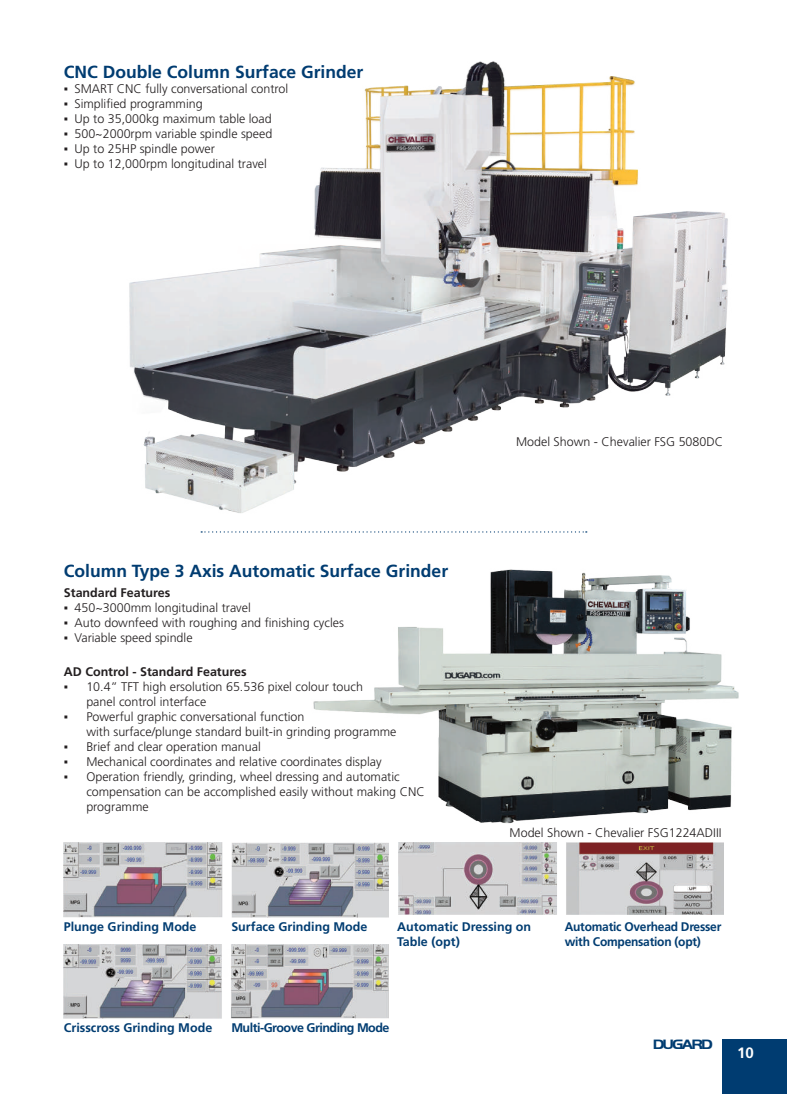
<style>
.page{position:relative;width:787px;height:1095px;background:#fff}
.page>*{position:absolute;margin:0;border:0;box-sizing:border-box;transform-origin:0 0}
.t1{font:700 17.5px "Frutiger CE";color:#003c71}
.t2{font:700 15px "Frutiger CE";color:#fff}
.t3{font:700 14.12px "Handel Got D";letter-spacing:-.12em;color:#003c71;scale:1.16 1}
.t4{font:300 12.5px/15px "Frutiger CE";color:#231f20}
.t5{font:700 12.5px/15px "Frutiger CE";color:#003c71}
.t6{font:700 12.5px/15px "Frutiger CE";letter-spacing:-.02em;color:#003c71;scale:.96 1}
.t7{font:700 12.5px "Frutiger CE";color:#231f20}
.t8{font:700 12.5px "Frutiger CE";letter-spacing:-.04em;color:#003c71}
.s1{font-family:"Calibri";font-weight:400}
</style>
<div class="page">
<img style="left:129px;top:61px;width:599px;height:452px">
<div style="left:723px;top:1039px;width:64px;height:54px;background:#003c71"></div>
<svg style="left:201px;top:531px;width:90px;height:2px"></svg>
<img style="left:293px;top:531px;width:446px;height:317px">
<img style="left:64px;top:843px;width:324px;height:74px">
<img style="left:64px;top:944px;width:325px;height:74px">
<img style="left:398px;top:843px;width:325px;height:71px">
<h1 class="t1" style="left:64px;top:61px;width:301px">CNC Double Column Surface Grinder</h1>
<p class="t4" style="left:64px;top:81px;width:226px"><span class="s1">▪</span> SMART CNC fully conversational control</p>
<p class="t4" style="left:64px;top:96px;width:140px"><span class="s1">▪</span> Simplified programming</p>
<p class="t4" style="left:64px;top:111px;width:209px"><span class="s1">▪</span> Up to 35,000kg maximum table load</p>
<p class="t4" style="left:64px;top:126px;width:210px"><span class="s1">▪</span> 500~2000rpm variable spindle speed</p>
<p class="t4" style="left:64px;top:141px;width:152px"><span class="s1">▪</span> Up to 25HP spindle power</p>
<p class="t4" style="left:64px;top:156px;width:205px"><span class="s1">▪</span> Up to 12,000rpm longitudinal travel</p>
<p class="t4" style="left:516px;top:434px;width:209px">Model Shown - Chevalier FSG 5080DC</p>
<h1 class="t1" style="left:64px;top:561px;width:386px">Column Type 3 Axis Automatic Surface Grinder</h1>
<p class="t7" style="left:64px;top:585px;width:108px">Standard Features</p>
<p class="t4" style="left:64px;top:600px;width:188px"><span class="s1">▪</span> 450~3000mm longitudinal travel</p>
<p class="t4" style="left:64px;top:615px;width:281px"><span class="s1">▪</span> Auto downfeed with roughing and finishing cycles</p>
<p class="t4" style="left:64px;top:630px;width:130px"><span class="s1">▪</span> Variable speed spindle</p>
<p class="t7" style="left:64px;top:664px;width:184px">AD Control - Standard Features</p>
<p class="t4" style="left:86px;top:679px;width:278px;text-indent:-23px"><span class="s1">▪</span> 10.4” TFT high ersolution 65.536 pixel colour touch panel control interface</p>
<p class="t4" style="left:86px;top:709px;width:312px;text-indent:-23px"><span class="s1">▪</span> Powerful graphic conversational function<br>with surface/plunge standard built-in grinding programme</p>
<p class="t4" style="left:64px;top:739px;width:198px"><span class="s1">▪</span> Brief and clear operation manual</p>
<p class="t4" style="left:64px;top:754px;width:319px"><span class="s1">▪</span> Mechanical coordinates and relative coordinates display</p>
<p class="t4" style="left:86px;top:769px;width:340px;text-indent:-23px"><span class="s1">▪</span> Operation friendly, grinding, wheel dressing and automatic compensation can be accomplished easily without making CNC programme</p>
<p class="t4" style="left:509px;top:825px;width:213px">Model Shown - Chevalier FSG1224ADIII</p>
<p class="t5" style="left:64px;top:919px;width:134px">Plunge Grinding Mode</p>
<p class="t5" style="left:231px;top:919px;width:138px">Surface Grinding Mode</p>
<p class="t5" style="left:397px;top:919px;width:135px">Automatic Dressing on<br>Table (opt)</p>
<p class="t6" style="left:565px;top:919px;width:164px">Automatic Overhead Dresser with Compensation (opt)</p>
<p class="t5" style="left:64px;top:1020px;width:150px">Crisscross Grinding Mode</p>
<p class="t8" style="left:231px;top:1021px;width:160px">Multi-Groove Grinding Mode</p>
<p class="t3" style="left:652px;top:1036px;width:53px">DUGARD</p>
<p class="t2" style="left:737px;top:1044px;width:18px">10</p>
</div>
